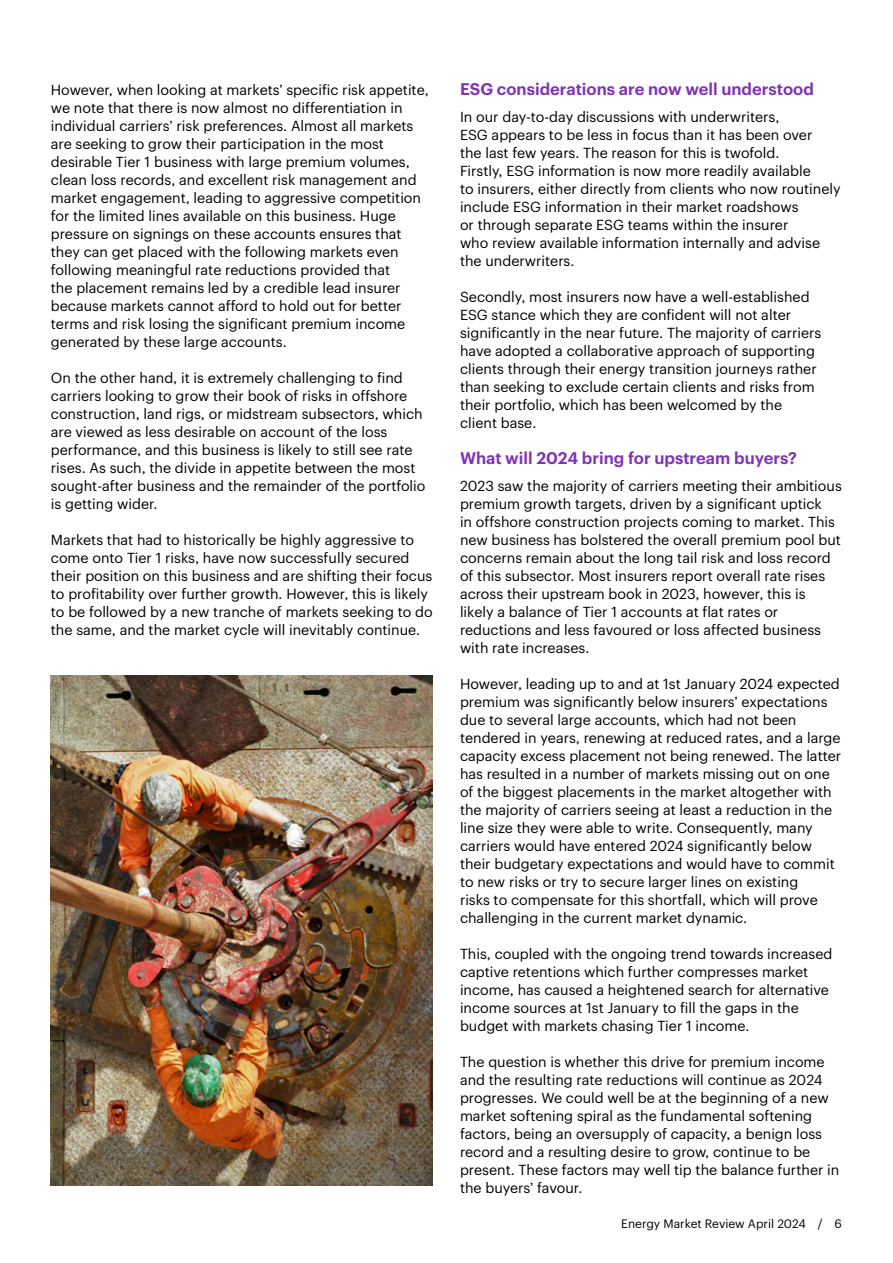
<style>
.page{position:relative;width:893px;height:1263px;background:#fff}
.page>*{position:absolute;margin:0;border:0;box-sizing:border-box;transform-origin:0 0}
.Body_subhead_L1_11_12{font:600 16.5px "Graphik";color:#7f35b2}
.Body_9_5_12{font:14.25px/18px "Graphik";color:#000}
.t1{font:12px "Graphik";color:#000}
</style>
<div class="page">
<img style="left:51px;top:676px;width:382px;height:509px">
<p class="Body_9_5_12" style="left:51px;top:79px;width:379px">However, when looking at markets’ specific risk appetite, we note that there is now almost no differentiation in individual carriers’ risk preferences. Almost all markets are seeking to grow their participation in the most desirable Tier 1 business with large premium volumes, clean loss records, and excellent risk management and market engagement, leading to aggressive competition for the limited lines available on this business. Huge pressure on signings on these accounts ensures that they can get placed with the following markets even following meaningful rate reductions provided that<br>the placement remains led by a credible lead insurer because markets cannot afford to hold out for better terms and risk losing the significant premium income generated by these large accounts.</p>
<p class="Body_9_5_12" style="left:51px;top:367px;width:376px">On the other hand, it is extremely challenging to find carriers looking to grow their book of risks in offshore construction, land rigs, or midstream subsectors, which are viewed as less desirable on account of the loss performance, and this business is likely to still see rate rises. As such, the divide in appetite between the most sought-after business and the remainder of the portfolio is getting wider.</p>
<p class="Body_9_5_12" style="left:51px;top:529px;width:383px">Markets that had to historically be highly aggressive to come onto Tier 1 risks, have now successfully secured their position on this business and are shifting their focus to profitability over further growth. However, this is likely to be followed by a new tranche of markets seeking to do the same, and the market cycle will inevitably continue.</p>
<h3 class="Body_subhead_L1_11_12" style="left:460px;top:76px;width:355px">ESG considerations are now well understood</h3>
<p class="Body_9_5_12" style="left:460px;top:106px;width:382px">In our day-to-day discussions with underwriters,<br>ESG appears to be less in focus than it has been over<br>the last few years. The reason for this is twofold.<br>Firstly, ESG information is now more readily available<br>to insurers, either directly from clients who now routinely include ESG information in their market roadshows<br>or through separate ESG teams within the insurer<br>who review available information internally and advise the underwriters.</p>
<p class="Body_9_5_12" style="left:460px;top:286px;width:363px">Secondly, most insurers now have a well-established ESG stance which they are confident will not alter significantly in the near future. The majority of carriers have adopted a collaborative approach of supporting clients through their energy transition journeys rather than seeking to exclude certain clients and risks from their portfolio, which has been welcomed by the client base.</p>
<h3 class="Body_subhead_L1_11_12" style="left:460px;top:445px;width:338px">What will 2024 bring for upstream buyers?</h3>
<p class="Body_9_5_12" style="left:460px;top:475px;width:383px">2023 saw the majority of carriers meeting their ambitious premium growth targets, driven by a significant uptick<br>in offshore construction projects coming to market. This new business has bolstered the overall premium pool but concerns remain about the long tail risk and loss record of this subsector. Most insurers report overall rate rises across their upstream book in 2023, however, this is likely a balance of Tier 1 accounts at flat rates or reductions and less favoured or loss affected business with rate increases.</p>
<p class="Body_9_5_12" style="left:460px;top:673px;width:383px">However, leading up to and at 1st January 2024 expected premium was significantly below insurers’ expectations due to several large accounts, which had not been tendered in years, renewing at reduced rates, and a large capacity excess placement not being renewed. The latter has resulted in a number of markets missing out on one of the biggest placements in the market altogether with the majority of carriers seeing at least a reduction in the line size they were able to write. Consequently, many carriers would have entered 2024 significantly below their budgetary expectations and would have to commit to new risks or try to secure larger lines on existing<br>risks to compensate for this shortfall, which will prove challenging in the current market dynamic.</p>
<p class="Body_9_5_12" style="left:460px;top:943px;width:374px">This, coupled with the ongoing trend towards increased captive retentions which further compresses market income, has caused a heightened search for alternative income sources at 1st January to fill the gaps in the budget with markets chasing Tier 1 income.</p>
<p class="Body_9_5_12" style="left:460px;top:1051px;width:381px">The question is whether this drive for premium income and the resulting rate reductions will continue as 2024 progresses. We could well be at the beginning of a new market softening spiral as the fundamental softening factors, being an oversupply of capacity, a benign loss record and a resulting desire to grow, continue to be present. These factors may well tip the balance further in the buyers’ favour.</p>
<p class="t1" style="left:621px;top:1215px;width:222px">Energy Market Review April 2024 / 6</p>
</div>
